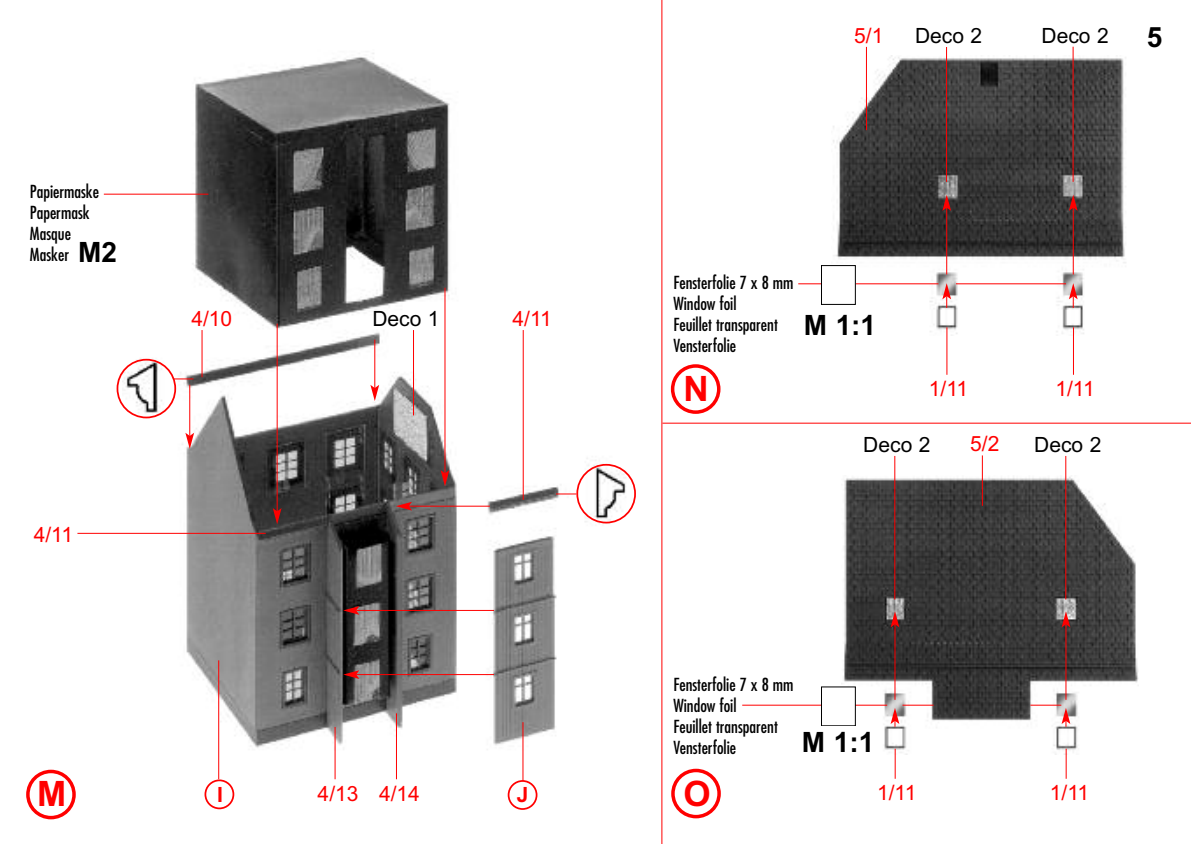
<style>
.page{position:relative;width:1191px;height:844px;background:#fff}
.page>*{position:absolute;margin:0;border:0;box-sizing:border-box;transform-origin:0 0}
.t1{font:700 35px "Arial";color:#f00}
.t2{font:700 28px "Arial";color:#000}
.t3{font:21px "Arial";letter-spacing:-.075em;color:#f00}
.t4{font:21px "Arial";color:#000}
.t5{font:700 21px "Arial";color:#f00}
.t6{font:condensed 17.5px/21px "Futura Std";color:#000}
.s1{font-family:"Arial";font-weight:700;font-stretch:normal;font-size:28px}
</style>
<div class="page">
<img style="left:122px;top:53px;width:489px;height:700px">
<img style="left:841px;top:475px;width:297px;height:279px">
<img style="left:833px;top:56px;width:293px;height:279px">
<hr style="left:661px;top:0;width:1px;height:843px;background:#f00">
<hr style="left:662px;top:422px;width:529px;height:1px;background:#f00">
<hr style="left:189px;top:384px;width:1px;height:51px;background:#f00">
<svg style="left:185px;top:432px;width:9px;height:17px"></svg>
<hr style="left:374px;top:339px;width:1px;height:49px;background:#f00">
<svg style="left:370px;top:385px;width:9px;height:16px"></svg>
<hr style="left:277px;top:323px;width:1px;height:188px;background:#f00">
<svg style="left:273px;top:508px;width:8px;height:16px"></svg>
<hr style="left:444px;top:287px;width:1px;height:186px;background:#f00">
<svg style="left:440px;top:470px;width:9px;height:16px"></svg>
<hr style="left:409px;top:505px;width:81px;height:1px;background:#f00">
<svg style="left:396px;top:501px;width:16px;height:9px"></svg>
<hr style="left:356px;top:610px;width:138px;height:1px;background:#f00">
<svg style="left:343px;top:606px;width:16px;height:8px"></svg>
<hr style="left:356px;top:674px;width:138px;height:1px;background:#f00">
<svg style="left:343px;top:670px;width:16px;height:8px"></svg>
<hr style="left:946px;top:208px;width:1px;height:66px;background:#f00">
<svg style="left:942px;top:195px;width:9px;height:16px"></svg>
<svg style="left:942px;top:283px;width:9px;height:25px"></svg>
<hr style="left:946px;top:47px;width:1px;height:135px;background:#f00">
<hr style="left:866px;top:47px;width:1px;height:83px;background:#f00">
<hr style="left:946px;top:327px;width:1px;height:47px;background:#f00">
<hr style="left:956px;top:283px;width:110px;height:1px;background:#f00">
<svg style="left:798px;top:283px;width:23px;height:1px"></svg>
<hr style="left:856px;top:283px;width:82px;height:1px;background:#f00">
<hr style="left:396px;top:713px;width:1px;height:66px;background:#f00">
<hr style="left:335px;top:726px;width:1px;height:53px;background:#f00">
<hr style="left:413px;top:330px;width:1px;height:85px;background:#f00">
<hr style="left:202px;top:330px;width:1px;height:47px;background:#f00">
<hr style="left:218px;top:660px;width:1px;height:119px;background:#f00">
<hr style="left:522px;top:722px;width:1px;height:58px;background:#f00">
<hr style="left:523px;top:330px;width:1px;height:169px;background:#f00">
<hr style="left:982px;top:455px;width:1px;height:50px;background:#f00">
<hr style="left:104px;top:194px;width:104px;height:1px;background:#f00">
<hr style="left:77px;top:532px;width:189px;height:1px;background:#f00">
<svg style="left:117px;top:359px;width:76px;height:59px"></svg>
<svg style="left:556px;top:464px;width:80px;height:59px"></svg>
<svg style="left:204px;top:779px;width:30px;height:30px"></svg>
<svg style="left:26px;top:769px;width:50px;height:50px"></svg>
<svg style="left:671px;top:364px;width:49px;height:50px"></svg>
<svg style="left:508px;top:779px;width:29px;height:30px"></svg>
<svg style="left:671px;top:768px;width:50px;height:50px"></svg>
<hr style="left:1072px;top:208px;width:1px;height:66px;background:#f00">
<svg style="left:1068px;top:195px;width:9px;height:16px"></svg>
<svg style="left:1068px;top:283px;width:9px;height:25px"></svg>
<hr style="left:1072px;top:47px;width:1px;height:135px;background:#f00">
<hr style="left:1073px;top:327px;width:1px;height:47px;background:#f00">
<hr style="left:894px;top:624px;width:1px;height:75px;background:#f00">
<svg style="left:890px;top:611px;width:9px;height:16px"></svg>
<svg style="left:890px;top:707px;width:9px;height:19px"></svg>
<hr style="left:894px;top:456px;width:1px;height:143px;background:#f00">
<hr style="left:894px;top:748px;width:1px;height:30px;background:#f00">
<hr style="left:1065px;top:624px;width:1px;height:75px;background:#f00">
<svg style="left:1061px;top:611px;width:9px;height:16px"></svg>
<svg style="left:1061px;top:707px;width:9px;height:19px"></svg>
<hr style="left:1065px;top:456px;width:1px;height:143px;background:#f00">
<hr style="left:1065px;top:748px;width:1px;height:30px;background:#f00">
<div style="left:821px;top:265px;width:34px;height:39px;background:#fff"></div>
<div style="left:821px;top:265px;width:34px;height:40px;border:1px solid #000"></div>
<div style="left:801px;top:310px;width:78px;height:36px;background:#fff"></div>
<hr style="left:1030px;top:704px;width:31px;height:1px;background:#f00">
<hr style="left:742px;top:704px;width:80px;height:1px;background:#f00">
<hr style="left:855px;top:704px;width:32px;height:1px;background:#f00">
<hr style="left:902px;top:704px;width:31px;height:1px;background:#f00">
<div style="left:821px;top:686px;width:34px;height:39px;background:#fff"></div>
<div style="left:799px;top:726px;width:78px;height:36px;background:#fff"></div>
<p class="t6" style="left:30px;top:182px;width:89px">Papiermaske<br>Papermask<br>Masque<br>Masker <span class="s1">M2</span></p>
<p class="t3" style="left:191px;top:307px;width:42px">4/10</p>
<p class="t4" style="left:372px;top:307px;width:69px">Deco 1</p>
<p class="t3" style="left:512px;top:307px;width:41px">4/11</p>
<p class="t3" style="left:34px;top:522px;width:41px">4/11</p>
<h1 class="t1" style="left:37px;top:773px;width:31px">M</h1>
<p class="t5" style="left:217px;top:781px;width:7px">I</p>
<p class="t3" style="left:318px;top:781px;width:104px">4/13 4/14</p>
<p class="t5" style="left:516px;top:782px;width:13px">J</p>
<p class="t3" style="left:854px;top:23px;width:31px">5/1</p>
<h2 class="t2" style="left:1146px;top:21px;width:17px">5</h2>
<p class="t4" style="left:915px;top:23px;width:69px">Deco 2</p>
<p class="t4" style="left:1041px;top:23px;width:69px">Deco 2</p>
<p class="t6" style="left:673px;top:273px;width:122px">Fensterfolie 7 x 8 mm<br>Window foil<br>Feuillet transparent<br>Vensterfolie</p>
<h1 class="t1" style="left:683px;top:368px;width:27px">N</h1>
<h2 class="t2" style="left:804px;top:309px;width:74px">M 1:1</h2>
<p class="t3" style="left:928px;top:376px;width:41px">1/11</p>
<p class="t3" style="left:1055px;top:376px;width:41px">1/11</p>
<p class="t3" style="left:970px;top:432px;width:31px">5/2</p>
<p class="t4" style="left:863px;top:432px;width:69px">Deco 2</p>
<p class="t4" style="left:1034px;top:432px;width:69px">Deco 2</p>
<p class="t6" style="left:673px;top:674px;width:122px">Fensterfolie 7 x 8 mm<br>Window foil<br>Feuillet transparent<br>Vensterfolie</p>
<h1 class="t1" style="left:683px;top:773px;width:29px">O</h1>
<h2 class="t2" style="left:802px;top:726px;width:74px">M 1:1</h2>
<p class="t3" style="left:877px;top:780px;width:41px">1/11</p>
<p class="t3" style="left:1050px;top:780px;width:41px">1/11</p>
</div>
